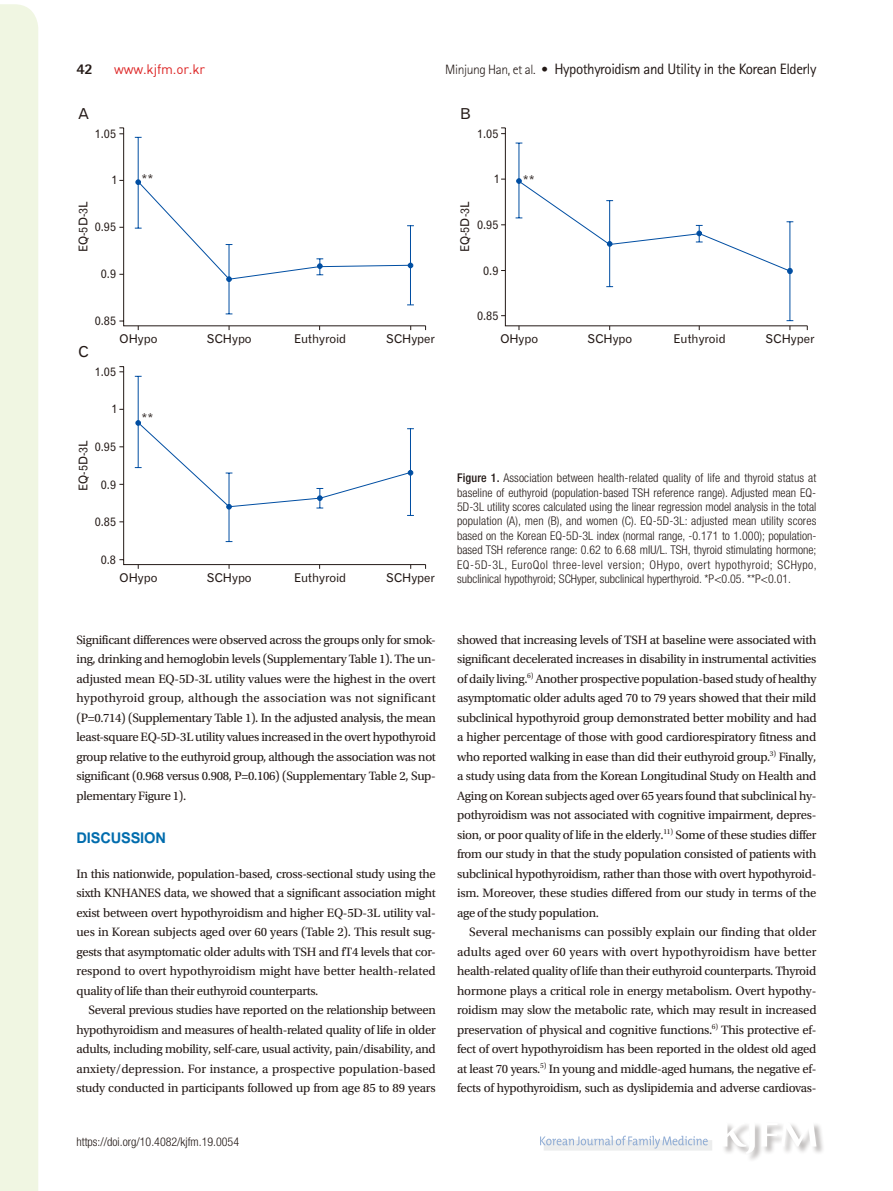
<style>
.page{position:relative;width:893px;height:1191px;background:#fff}
.page>*{position:absolute;margin:0;border:0;box-sizing:border-box;transform-origin:0 0}
.서론{font:700 20.4px "Utsaah";letter-spacing:-.01em;color:#006cad}
.t1{font:15px "Rotis Sans Serif Std";letter-spacing:-.03em;color:#231916}
.t2{font:15px "Gothic 720 BT Roman B";color:#231916}
.t3{font:800 15px "Rotis Sans Serif Std";color:#231916}
.t4{font:13.5px "Dinreg";letter-spacing:-.01em;color:#dd2424}
.본문{font:12.75px/19.5px "Utopia Std";letter-spacing:-.025em;color:#231916;text-align:justify}
.표본문{font:300 condensed 12px/14.4px "Helvetica Neue LT Std";color:#231916;text-align:justify}
.t5{font:12px "Gothic 720 BT Roman B";color:#231916}
.s1{font-weight:300;font-size:13.5px}
.s2{font-weight:500}
</style>
<div class="page">
<div style="left:0;top:4px;width:38px;height:1187px;background:#f0f6e2"></div>
<div style="left:721px;top:1122px;width:104px;height:40px;background:#231916;opacity:.3"></div>
<svg style="left:722px;top:1122px;width:94px;height:32px"></svg>
<div style="left:544px;top:1140px;width:168px;height:10px;background:#eceded"></div>
<svg style="left:540px;top:1135px;width:168px;height:13px"></svg>
<svg style="left:119px;top:127px;width:18px;height:200px"></svg>
<svg style="left:137px;top:127px;width:671px;height:204px"></svg>
<hr style="left:789px;top:222px;width:1px;height:99px;background:#004ea2">
<hr style="left:609px;top:201px;width:1px;height:86px;background:#004ea2">
<hr style="left:518px;top:143px;width:1px;height:75px;background:#004ea2">
<svg style="left:786px;top:320px;width:7px;height:10px"></svg>
<svg style="left:516px;top:178px;width:277px;height:96px"></svg>
<svg style="left:119px;top:366px;width:306px;height:199px"></svg>
<hr style="left:410px;top:429px;width:1px;height:86px;background:#004ea2">
<hr style="left:229px;top:473px;width:1px;height:68px;background:#004ea2">
<hr style="left:138px;top:376px;width:1px;height:91px;background:#004ea2">
<svg style="left:135px;top:420px;width:279px;height:89px"></svg>
<p class="t3" style="left:77px;top:60px;width:18px">42</p>
<p class="t4" style="left:114px;top:61px;width:93px">www.kjfm.or.kr</p>
<p class="t1" style="left:445px;top:60px;width:373px"><span class="s1">Minjung Han, et al. •</span> Hypothyroidism and Utility in the Korean Elderly</p>
<p class="t2" style="left:79px;top:108px;width:12px">A</p>
<p class="t2" style="left:460px;top:108px;width:12px">B</p>
<p class="t5" style="left:95px;top:129px;width:23px">1.05</p>
<p class="t5" style="left:112px;top:176px;width:8px">1</p>
<p class="t5" style="left:95px;top:222px;width:23px">0.95</p>
<p class="t5" style="left:101px;top:269px;width:17px">0.9</p>
<p class="t5" style="left:79px;top:252px;width:52px;rotate:-90deg">EQ-5D 3L</p>
<p class="t5" style="left:79px;top:217px;width:5px;rotate:-90deg">-</p>
<p class="t5" style="left:95px;top:316px;width:23px">0.85</p>
<p class="t5" style="left:141px;top:174px;width:13px">**</p>
<p class="t5" style="left:477px;top:129px;width:23px">1.05</p>
<p class="t5" style="left:494px;top:174px;width:8px">1</p>
<p class="t5" style="left:460px;top:252px;width:52px;rotate:-90deg">EQ 5D 3L</p>
<p class="t5" style="left:460px;top:236px;width:24px;rotate:-90deg">- -</p>
<p class="t5" style="left:477px;top:220px;width:23px">0.95</p>
<p class="t5" style="left:483px;top:266px;width:17px">0.9</p>
<p class="t5" style="left:477px;top:311px;width:23px">0.85</p>
<p class="t5" style="left:523px;top:175px;width:13px">**</p>
<p class="t2" style="left:79px;top:346px;width:12px">C</p>
<p class="t5" style="left:120px;top:334px;width:39px">OHypo</p>
<p class="t5" style="left:207px;top:334px;width:46px">SCHypo</p>
<p class="t5" style="left:294px;top:334px;width:54px">Euthyroid</p>
<p class="t5" style="left:500px;top:334px;width:39px">OHypo</p>
<p class="t5" style="left:386px;top:334px;width:50px">SCHyper</p>
<p class="t5" style="left:588px;top:334px;width:46px">SCHypo</p>
<p class="t5" style="left:674px;top:334px;width:54px">Euthyroid</p>
<p class="t5" style="left:766px;top:334px;width:50px">SCHyper</p>
<p class="t5" style="left:95px;top:367px;width:23px">1.05</p>
<p class="t5" style="left:112px;top:404px;width:8px">1</p>
<p class="t5" style="left:95px;top:442px;width:23px">0.95</p>
<p class="t5" style="left:101px;top:479px;width:17px">0.9</p>
<p class="t5" style="left:79px;top:491px;width:52px;rotate:-90deg">EQ 5D 3L</p>
<p class="t5" style="left:79px;top:475px;width:24px;rotate:-90deg">- -</p>
<p class="t5" style="left:95px;top:517px;width:23px">0.85</p>
<p class="t5" style="left:101px;top:555px;width:17px">0.8</p>
<p class="t5" style="left:141px;top:413px;width:13px">**</p>
<p class="t5" style="left:120px;top:573px;width:39px">OHypo</p>
<p class="t5" style="left:207px;top:573px;width:46px">SCHypo</p>
<p class="t5" style="left:294px;top:573px;width:54px">Euthyroid</p>
<p class="t5" style="left:386px;top:573px;width:50px">SCHyper</p>
<p class="본문" style="left:77px;top:630px;width:361px">Significant differences were observed across the groups only for smok&shy;ing, drinking and hemoglobin levels (Supplementary Table 1). The un&shy;adjusted mean EQ-5D-3L utility values were the highest in the overt hypothyroid group, although the association was not significant (P=0.714) (Supplementary Table 1). In the adjusted analysis, the mean least-square EQ-5D-3L utility values increased in the overt hypothyroid group relative to the euthyroid group, although the association was not significant (0.968 versus 0.908, P=0.106) (Supplementary Table 2, Sup&shy;plementary Figure 1).</p>
<p class="서론" style="left:77px;top:828px;width:91px">DISCUSSION</p>
<p class="본문" style="left:77px;top:864px;width:361px">In this nationwide, population-based, cross-sectional study using the sixth KNHANES data, we showed that a significant association might exist between overt hypothyroidism and higher EQ-5D-3L utility val&shy;ues in Korean subjects aged over 60 years (Table 2). This result sug&shy;gests that asymptomatic older adults with TSH and fT4 levels that cor&shy;respond to overt hypothyroidism might have better health-related quality of life than their euthyroid counterparts.</p>
<p class="본문" style="left:77px;top:1000px;width:361px;text-indent:12px">Several previous studies have reported on the relationship between hypothyroidism and measures of health-related quality of life in older adults, including mobility, self-care, usual activity, pain/disability, and anxiety/depression. For instance, a prospective population-based study conducted in participants followed up from age 85 to 89 years</p>
<p class="표본문" style="left:77px;top:1134px;width:164px">https://doi.org/10.4082/kjfm.19.0054</p>
<p class="표본문" style="left:457px;top:470px;width:361px"><span class="s2">Figure 1.</span> Association between health-related quality of life and thyroid status at baseline of euthyroid (population-based TSH reference range). Adjusted mean EQ-5D-3L utility scores calculated using the linear regression model analysis in the total population (A), men (B), and women (C). EQ-5D-3L: adjusted mean utility scores based on the Korean EQ-5D-3L index (normal range, -0.171 to 1.000); population&shy;based TSH reference range: 0.62 to 6.68 mIU/L. TSH, thyroid stimulating hormone; EQ-5D-3L, EuroQol three-level version; OHypo, overt hypothyroid; SCHypo, subclinical hypothyroid; SCHyper, subclinical hyperthyroid. *P&lt;0.05. **P&lt;0.01.</p>
<p class="본문" style="left:457px;top:630px;width:361px">showed that increasing levels of TSH at baseline were associated with significant decelerated increases in disability in instrumental activities of daily living.<sup>6)</sup> Another prospective population-based study of healthy asymptomatic older adults aged 70 to 79 years showed that their mild subclinical hypothyroid group demonstrated better mobility and had a higher percentage of those with good cardiorespiratory fitness and who reported walking in ease than did their euthyroid group.<sup>3)</sup> Finally, a study using data from the Korean Longitudinal Study on Health and Aging on Korean subjects aged over 65 years found that subclinical hy&shy;pothyroidism was not associated with cognitive impairment, depres&shy;sion, or poor quality of life in the elderly.<sup>11)</sup> Some of these studies differ from our study in that the study population consisted of patients with subclinical hypothyroidism, rather than those with overt hypothyroid&shy;ism. Moreover, these studies differed from our study in terms of the age of the study population.</p>
<p class="본문" style="left:457px;top:922px;width:361px;text-indent:12px">Several mechanisms can possibly explain our finding that older adults aged over 60 years with overt hypothyroidism have better health-related quality of life than their euthyroid counterparts. Thyroid hormone plays a critical role in energy metabolism. Overt hypothy&shy;roidism may slow the metabolic rate, which may result in increased preservation of physical and cognitive functions.<sup>6)</sup> This protective ef&shy;fect of overt hypothyroidism has been reported in the oldest old aged at least 70 years.<sup>5)</sup> In young and middle-aged humans, the negative ef&shy;fects of hypothyroidism, such as dyslipidemia and adverse cardiovas-</p>
</div>
